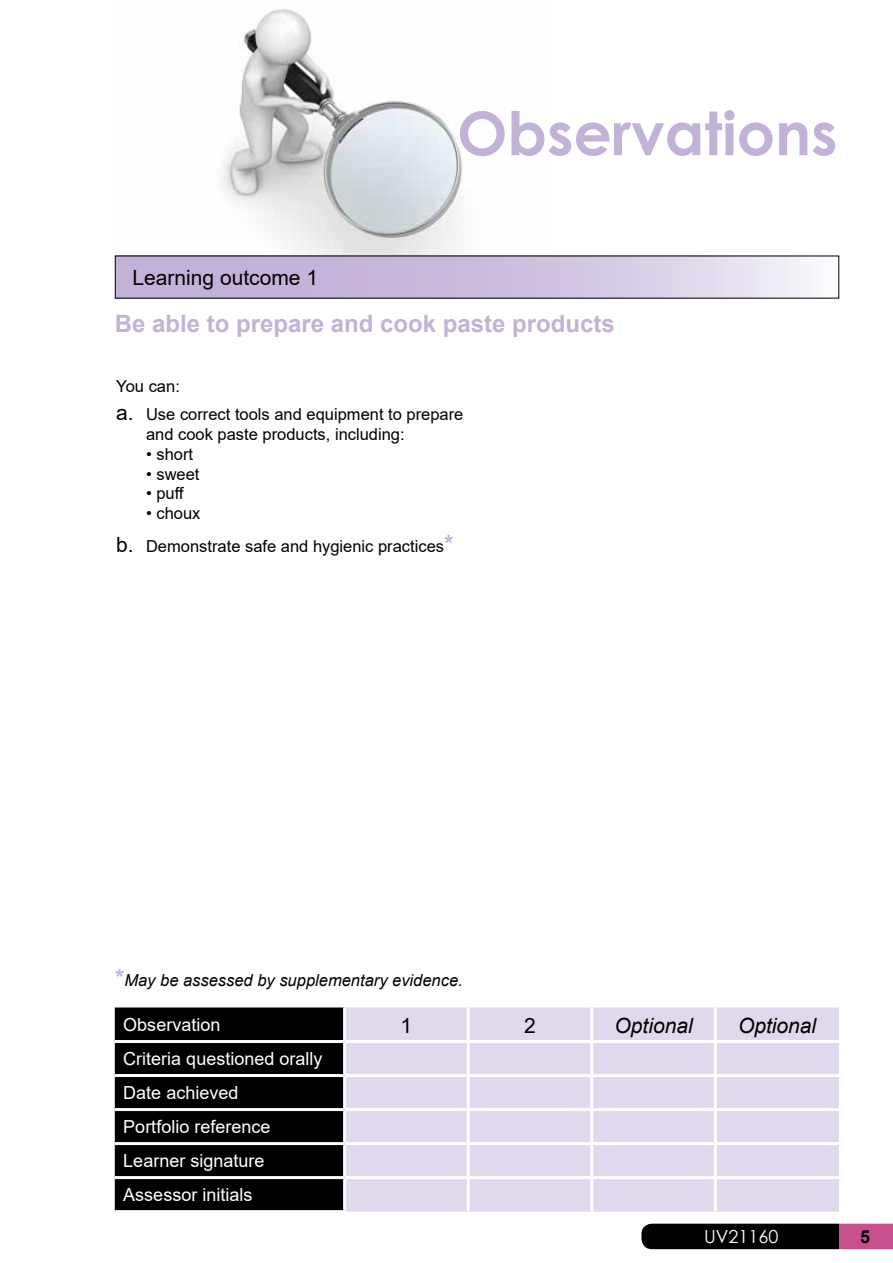
<style>
.page{position:relative;width:893px;height:1263px;background:#fff}
.page>*{position:absolute;margin:0;border:0;box-sizing:border-box;transform-origin:0 0}
.t1{font:700 60px "Century Gothic";color:#c3b2d7}
.t2{font:700 24px "Arial";color:#c3b2d7}
.t3{font:21px "Arial";color:#000}
.t4{font:italic 21px "Arial";color:#000}
.t5{font:18px/34px "Arial";color:#fff}
.t6{font:18px "Century Gothic";color:#fff}
.t7{font:700 18px "Arial";color:#000}
.t8{font:16.5px/19.8px "Arial";color:#000}
.t9{font:italic 16.5px "Arial";color:#000}
.s1{font-size:21px}
.s2{font-weight:700;font-size:24px;color:#c3b2d7}
.s3{font-weight:700;font-style:normal;font-size:24px;color:#c3b2d7}
</style>
<div class="page">
<img style="left:114px;top:9px;width:436px;height:268px">
<svg style="left:117px;top:258px;width:691px;height:38px;background:#d0c3e1"></svg>
<div style="left:115px;top:1007px;width:228px;height:203px;background:#000"></div>
<div style="left:346px;top:1007px;width:493px;height:204px;background:#e0d8ed"></div>
<hr style="left:467px;top:1007px;width:3px;height:33px;background:#fff">
<hr style="left:590px;top:1007px;width:3px;height:33px;background:#fff">
<hr style="left:714px;top:1007px;width:3px;height:33px;background:#fff">
<hr style="left:345px;top:1040px;width:123px;height:3px;background:#fff">
<hr style="left:468px;top:1040px;width:124px;height:3px;background:#fff">
<hr style="left:467px;top:1043px;width:3px;height:31px;background:#fff">
<hr style="left:592px;top:1040px;width:123px;height:3px;background:#fff">
<hr style="left:590px;top:1043px;width:3px;height:31px;background:#fff">
<hr style="left:715px;top:1040px;width:124px;height:3px;background:#fff">
<hr style="left:714px;top:1043px;width:3px;height:31px;background:#fff">
<hr style="left:345px;top:1074px;width:123px;height:3px;background:#fff">
<hr style="left:468px;top:1074px;width:124px;height:3px;background:#fff">
<hr style="left:467px;top:1077px;width:3px;height:31px;background:#fff">
<hr style="left:592px;top:1074px;width:123px;height:3px;background:#fff">
<hr style="left:590px;top:1077px;width:3px;height:31px;background:#fff">
<hr style="left:715px;top:1074px;width:124px;height:3px;background:#fff">
<hr style="left:714px;top:1077px;width:3px;height:31px;background:#fff">
<hr style="left:115px;top:1108px;width:230px;height:3px;background:#fff">
<hr style="left:345px;top:1108px;width:123px;height:3px;background:#fff">
<hr style="left:468px;top:1108px;width:124px;height:3px;background:#fff">
<hr style="left:467px;top:1111px;width:3px;height:31px;background:#fff">
<hr style="left:592px;top:1108px;width:123px;height:3px;background:#fff">
<hr style="left:590px;top:1111px;width:3px;height:31px;background:#fff">
<hr style="left:715px;top:1108px;width:124px;height:3px;background:#fff">
<hr style="left:714px;top:1111px;width:3px;height:31px;background:#fff">
<hr style="left:115px;top:1142px;width:230px;height:3px;background:#fff">
<hr style="left:345px;top:1142px;width:123px;height:3px;background:#fff">
<hr style="left:468px;top:1142px;width:124px;height:3px;background:#fff">
<hr style="left:467px;top:1145px;width:3px;height:31px;background:#fff">
<hr style="left:592px;top:1142px;width:123px;height:3px;background:#fff">
<hr style="left:590px;top:1145px;width:3px;height:31px;background:#fff">
<hr style="left:715px;top:1142px;width:124px;height:3px;background:#fff">
<hr style="left:714px;top:1145px;width:3px;height:31px;background:#fff">
<hr style="left:115px;top:1176px;width:230px;height:3px;background:#fff">
<hr style="left:345px;top:1176px;width:123px;height:3px;background:#fff">
<hr style="left:468px;top:1176px;width:124px;height:3px;background:#fff">
<hr style="left:467px;top:1179px;width:3px;height:32px;background:#fff">
<hr style="left:592px;top:1176px;width:123px;height:3px;background:#fff">
<hr style="left:590px;top:1179px;width:3px;height:32px;background:#fff">
<hr style="left:715px;top:1176px;width:124px;height:3px;background:#fff">
<hr style="left:714px;top:1179px;width:3px;height:32px;background:#fff">
<hr style="left:115px;top:1040px;width:230px;height:3px;background:#fff">
<hr style="left:115px;top:1074px;width:230px;height:3px;background:#fff">
<svg style="left:641px;top:1224px;width:252px;height:25px;background:#2d1320"></svg>
<p class="t3" style="left:132px;top:263px;width:187px">Learning outcome 1</p>
<h1 class="t1" style="left:457px;top:88px;width:382px">Observations</h1>
<h2 class="t2" style="left:115px;top:307px;width:502px">Be able to prepare and cook paste products</h2>
<p class="t8" style="left:116px;top:376px;width:65px">You can:</p>
<p class="t8" style="left:146px;top:404px;width:319px;text-indent:-30px"><span class="s1">a.</span> Use correct tools and equipment to prepare and cook paste products, including:</p>
<p class="t8" style="left:146px;top:444px;width:49px">• short</p>
<p class="t8" style="left:146px;top:464px;width:55px">• sweet</p>
<p class="t8" style="left:146px;top:484px;width:40px">• puff</p>
<p class="t8" style="left:116px;top:497px;width:339px;line-height:32.5px;text-indent:30px">• choux<br><span class="s1">b.</span> Demonstrate safe and hygienic practices<span class="s2">*</span></p>
<p class="t9" style="left:115px;top:970px;width:349px"><span class="s3">*</span>May be assessed by supplementary evidence.</p>
<p class="t5" style="left:123px;top:1007px;width:99px">Observation</p>
<p class="t3" style="left:401px;top:1011px;width:13px">1</p>
<p class="t3" style="left:524px;top:1011px;width:13px">2</p>
<p class="t4" style="left:614px;top:1012px;width:80px">Optional</p>
<p class="t4" style="left:738px;top:1012px;width:80px">Optional</p>
<p class="t5" style="left:123px;top:1041px;width:201px">Criteria questioned orally<br>Date achieved<br>Portfolio reference<br>Learner signature<br>Assessor initials</p>
<p class="t6" style="left:704px;top:1223px;width:76px">UV21160</p>
<p class="t7" style="left:860px;top:1224px;width:12px">5</p>
</div>
